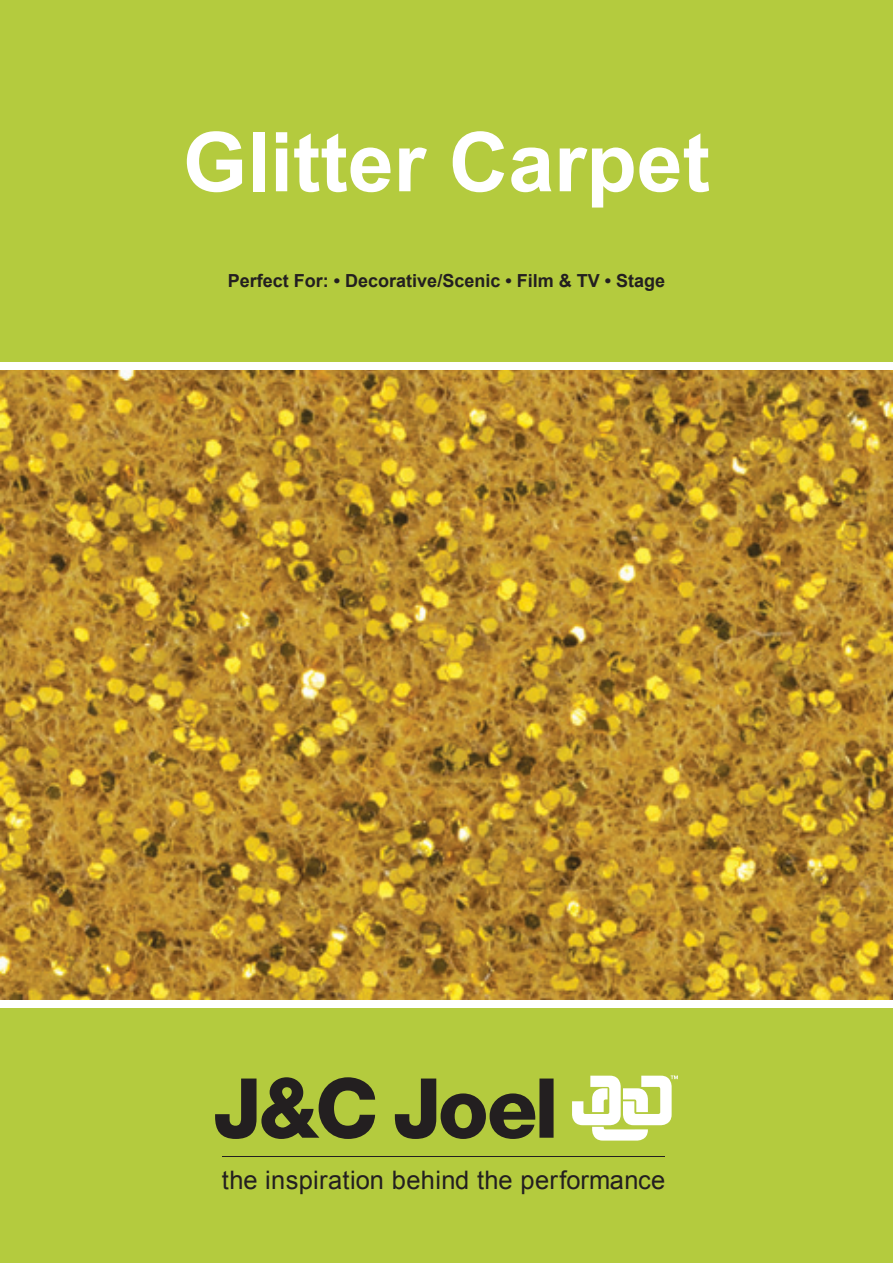
<style>
.page{position:relative;width:893px;height:1263px;background:#fff}
.page>*{position:absolute;margin:0;border:0;box-sizing:border-box;transform-origin:0 0}
.t1{font:700 82.5px "Arial";color:#fff}
.t2{font:25.5px "Arial";letter-spacing:.015em;color:#231f20}
.t3{font:700 18px "Arial";color:#231f20}
</style>
<div class="page">
<div style="left:0;top:0;width:893px;height:362px;background:#b4cb3e"></div>
<img style="left:0;top:371px;width:893px;height:629px">
<div style="left:0;top:1009px;width:893px;height:254px;background:#b4cb3e"></div>
<hr style="left:222px;top:1156px;width:442px;height:1px;background:#231f20">
<svg style="left:572px;top:1075px;width:106px;height:65px"></svg>
<svg style="left:215px;top:1077px;width:339px;height:62px"></svg>
<p class="t1" style="left:183px;top:108px;width:529px">Glitter Carpet</p>
<p class="t3" style="left:228px;top:269px;width:439px">Perfect For: • Decorative/Scenic • Film &amp; TV • Stage</p>
<p class="t2" style="left:222px;top:1163px;width:445px">the inspiration behind the performance</p>
</div>
